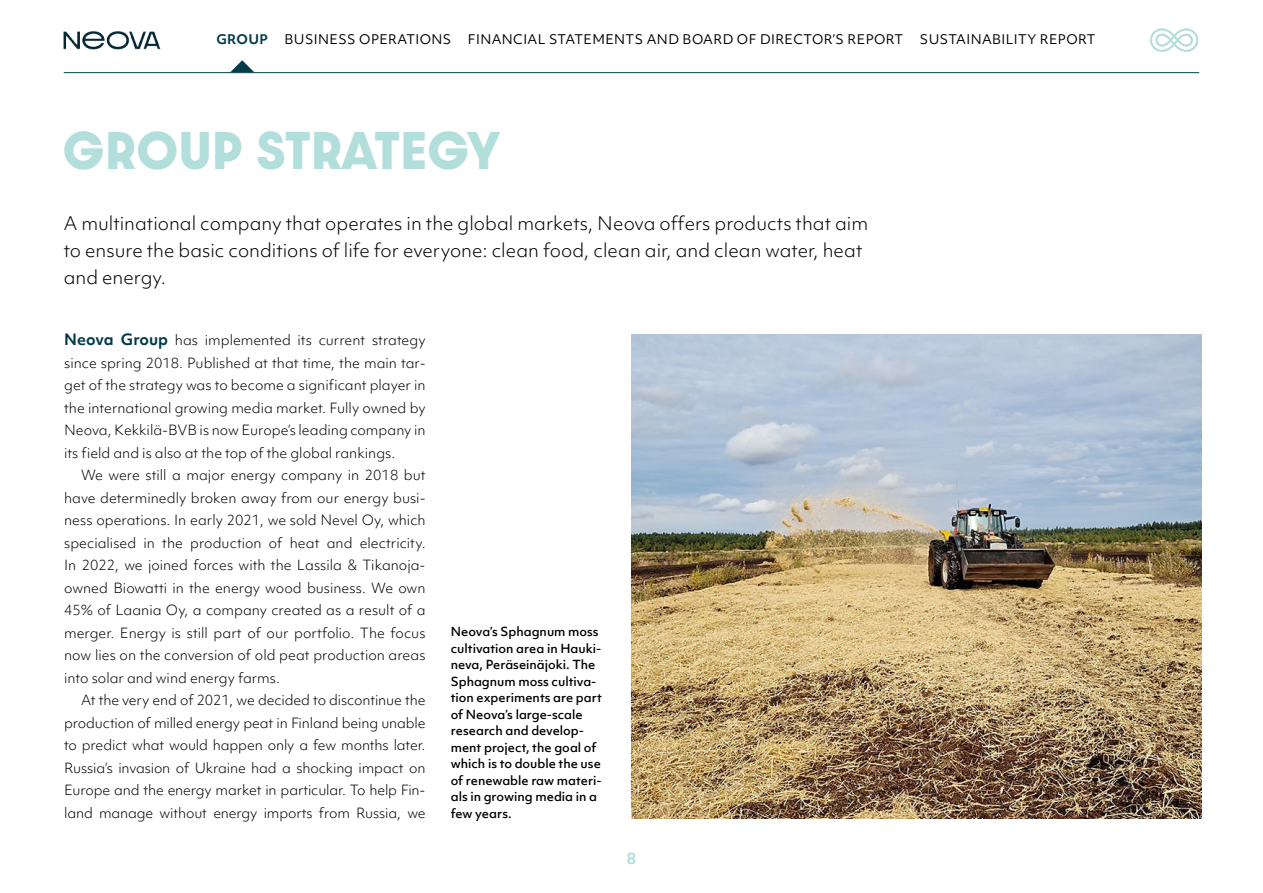
<style>
.page{position:relative;width:1263px;height:893px;background:#fff}
.page>*{position:absolute;margin:0;border:0;box-sizing:border-box;transform-origin:0 0}
.t1{font:700 45px "Dazzle Unicase";letter-spacing:.025em;color:#b2dedb}
.t2{font:300 18px/27px "Objektiv Mk 1";color:#000}
.t3{font:700 15px "Objektiv Mk 1";color:#b2dedb}
.t4{font:300 13.5px/22.5px "Objektiv Mk 1";color:#000;text-align:justify}
.t5{font:12.75px "Objektiv Mk 1";letter-spacing:.03em;color:#000}
.t6{font:700 12.75px "Objektiv Mk 1";letter-spacing:.03em;color:#003b49}
.t7{font:500 12px/16.5px "Objektiv Mk 1";color:#000}
.s1{font-weight:700;font-size:15px;color:#003b49}
</style>
<div class="page">
<hr style="left:64px;top:72px;width:1135px;height:1px;background:#003b49">
<img style="left:63px;top:32px;width:98px;height:17px">
<img style="left:1150px;top:28px;width:49px;height:24px">
<svg style="left:230px;top:60px;width:24px;height:12px"></svg>
<img style="left:631px;top:335px;width:570px;height:483px">
<p class="t6" style="left:216px;top:30px;width:53px">GROUP</p>
<p class="t5" style="left:285px;top:31px;width:168px">BUSINESS OPERATIONS</p>
<p class="t5" style="left:468px;top:31px;width:437px">FINANCIAL STATEMENTS AND BOARD OF DIRECTOR’S REPORT</p>
<p class="t5" style="left:920px;top:31px;width:177px">SUSTAINABILITY REPORT</p>
<h1 class="t1" style="left:63px;top:115px;width:438px">GROUP STRATEGY</h1>
<h2 class="t2" style="left:64px;top:210px;width:806px">A multinational company that operates in the global markets, Neova offers products that aim to ensure the basic conditions of life for everyone: clean food, clean air, and clean water, heat and energy.</h2>
<p class="t4" style="left:64px;top:329px;width:363px"><span class="s1">Neova Group</span> has implemented its current strategy since spring 2018. Published at that time, the main tar&shy;get of the strategy was to become a significant player in the international growing media market. Fully owned by Neova, Kekkilä-BVB is now Europe’s leading company in its field and is also at the top of the global rankings.</p>
<p class="t4" style="left:64px;top:464px;width:363px;text-indent:17px">We were still a major energy company in 2018 but have determinedly broken away from our energy busi&shy;ness operations. In early 2021, we sold Nevel Oy, which specialised in the production of heat and electricity.<br>In 2022, we joined forces with the Lassila &amp; Tikanoja&shy;owned Biowatti in the energy wood business. We own 45% of Laania Oy, a company created as a result of a merger. Energy is still part of our portfolio. The focus now lies on the conversion of old peat production areas into solar and wind energy farms.</p>
<p class="t4" style="left:64px;top:689px;width:363px;text-indent:17px">At the very end of 2021, we decided to discontinue the production of milled energy peat in Finland being unable to predict what would happen only a few months later.<br>Russia’s invasion of Ukraine had a shocking impact on Europe and the energy market in particular. To help Fin&shy;land manage without energy imports from Russia, we</p>
<p class="t7" style="left:451px;top:623px;width:153px">Neova’s Sphagnum moss cultivation area in Hauki&shy;neva, Peräseinäjoki. The<br>Sphagnum moss cultiva&shy;tion experiments are part of Neova’s large-scale research and develop&shy;ment project, the goal of which is to double the use of renewable raw materi&shy;als in growing media in a few years.</p>
<p class="t3" style="left:627px;top:848px;width:11px">8</p>
</div>
